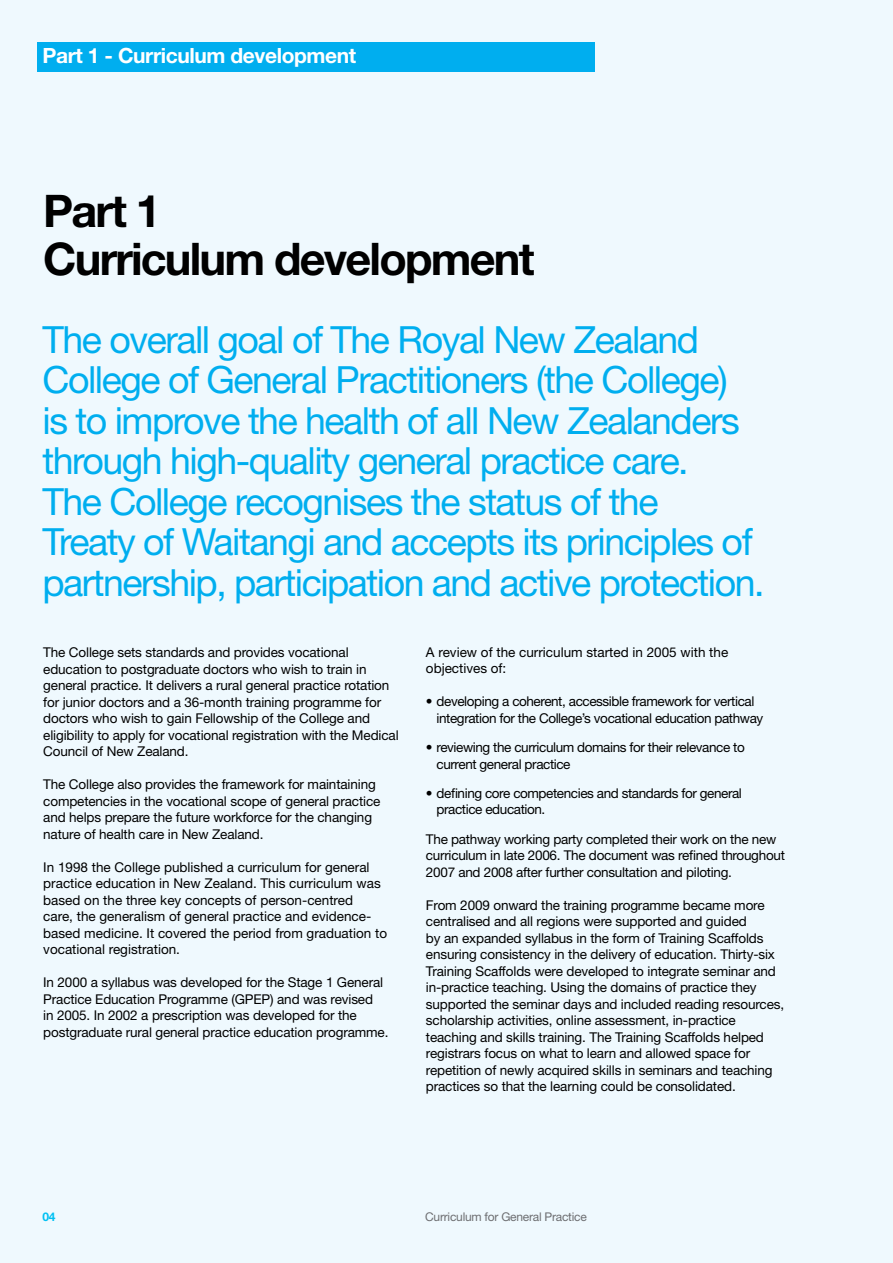
<style>
.page{position:relative;width:893px;height:1263px;background:#eff9fe}
.page>*{position:absolute;margin:0;border:0;box-sizing:border-box;transform-origin:0 0}
.t1{font:700 45px/48px "Helvetica Neue";letter-spacing:-.04em;color:#000}
.t2{font:37.5px/40.5px "Helvetica Neue";letter-spacing:-.04em;color:#00aeef}
.t3{font:700 21px "Helvetica Neue";letter-spacing:-.02em;color:#fff}
.t4{font:13.5px/16.5px "Helvetica Neue";letter-spacing:-.01em;color:#000}
.t5{font:13.5px/16.5px "Helvetica Neue";letter-spacing:-.03em;color:#000}
.t6{font:12px "Helvetica Neue";letter-spacing:-.02em;color:#6d6e71}
.t7{font:700 12px "Helvetica Neue";color:#00c0f3}
</style>
<div class="page">
<div style="left:37px;top:43px;width:558px;height:29px;background:#00aeef"></div>
<h3 class="t3" style="left:43px;top:43px;width:315px">Part 1 - Curriculum development</h3>
<h1 class="t1" style="left:43px;top:185px;width:493px">Part 1<br>Curriculum development</h1>
<p class="t2" style="left:43px;top:319px;width:723px">The overall goal of The Royal New Zealand College of General Practitioners (the College)<br>is to improve the health of all New Zealanders through high-quality general practice care.<br>The College recognises the status of the<br>Treaty of Waitangi and accepts its principles of partnership, participation and active protection.</p>
<p class="t4" style="left:43px;top:644px;width:357px">The College sets standards and provides vocational education to postgraduate doctors who wish to train in general practice. It delivers a rural general practice rotation for junior doctors and a 36-month training programme for doctors who wish to gain Fellowship of the College and eligibility to apply for vocational registration with the Medical Council of New Zealand.</p>
<p class="t4" style="left:43px;top:776px;width:339px">The College also provides the framework for maintaining competencies in the vocational scope of general practice and helps prepare the future workforce for the changing nature of health care in New Zealand.</p>
<p class="t4" style="left:43px;top:858px;width:345px">In 1998 the College published a curriculum for general practice education in New Zealand. This curriculum was based on the three key concepts of person-centred<br>care, the generalism of general practice and evidence&shy;based medicine. It covered the period from graduation to vocational registration.</p>
<p class="t4" style="left:43px;top:974px;width:347px">In 2000 a syllabus was developed for the Stage 1 General Practice Education Programme (GPEP) and was revised<br>in 2005. In 2002 a prescription was developed for the postgraduate rural general practice education programme.</p>
<p class="t4" style="left:426px;top:644px;width:304px">A review of the curriculum started in 2005 with the objectives of:</p>
<p class="t5" style="left:437px;top:693px;width:328px;text-indent:-11px">• developing a coherent, accessible framework for vertical integration for the College’s vocational education pathway</p>
<p class="t5" style="left:437px;top:739px;width:310px;text-indent:-11px">• reviewing the curriculum domains for their relevance to current general practice</p>
<p class="t5" style="left:437px;top:785px;width:307px;text-indent:-11px">• defining core competencies and standards for general practice education.</p>
<p class="t4" style="left:426px;top:830px;width:360px">The pathway working party completed their work on the new curriculum in late 2006. The document was refined throughout<br>2007 and 2008 after further consultation and piloting.</p>
<p class="t4" style="left:426px;top:896px;width:360px">From 2009 onward the training programme became more centralised and all regions were supported and guided<br>by an expanded syllabus in the form of Training Scaffolds ensuring consistency in the delivery of education. Thirty-six Training Scaffolds were developed to integrate seminar and in-practice teaching. Using the domains of practice they supported the seminar days and included reading resources, scholarship activities, online assessment, in-practice teaching and skills training. The Training Scaffolds helped registrars focus on what to learn and allowed space for repetition of newly acquired skills in seminars and teaching practices so that the learning could be consolidated.</p>
<p class="t7" style="left:43px;top:1209px;width:14px">04</p>
<p class="t6" style="left:425px;top:1210px;width:163px">Curriculum for General Practice</p>
</div>
